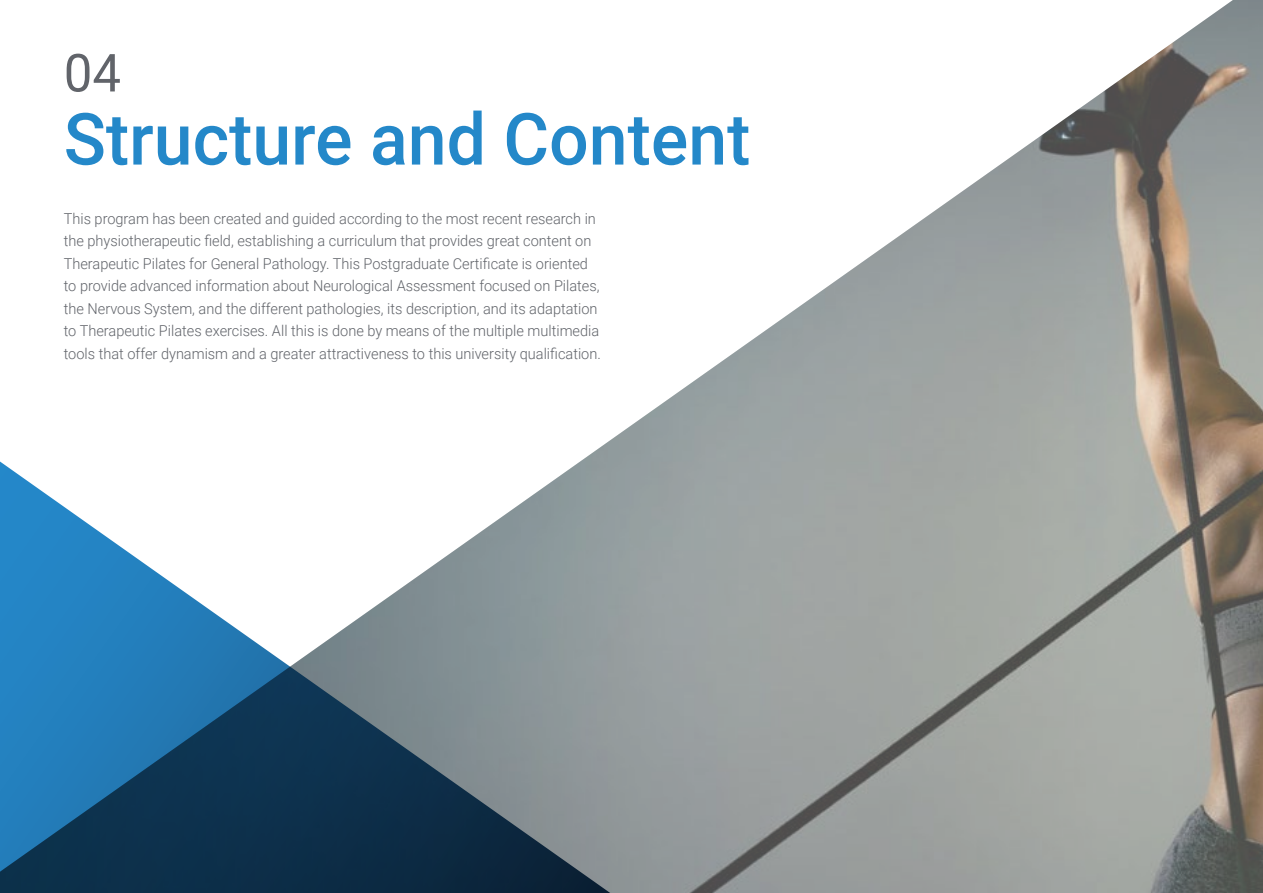
<style>
.page{position:relative;width:1263px;height:893px;background:#fff}
.page>*{position:absolute;margin:0;border:0;box-sizing:border-box;transform-origin:0 0}
.t1{font:500 72px "Roboto";color:#2488c9}
.t2{font:52.5px "Roboto";color:#61646a}
.t3{font:300 15px/22.5px "Roboto";color:#61646a}
</style>
<div class="page">
<img style="left:602px;top:0;width:661px;height:893px">
<svg style="left:0;top:446px;width:640px;height:447px"></svg>
<h2 class="t2" style="left:64px;top:36px;width:59px">04</h2>
<h1 class="t1" style="left:64px;top:89px;width:688px">Structure and Content</h1>
<p class="t3" style="left:64px;top:207px;width:539px">This program has been created and guided according to the most recent research in the physiotherapeutic field, establishing a curriculum that provides great content on Therapeutic Pilates for General Pathology. This Postgraduate Certificate is oriented to provide advanced information about Neurological Assessment focused on Pilates, the Nervous System, and the different pathologies, its description, and its adaptation to Therapeutic Pilates exercises. All this is done by means of the multiple multimedia tools that offer dynamism and a greater attractiveness to this university qualification.</p>
</div>
